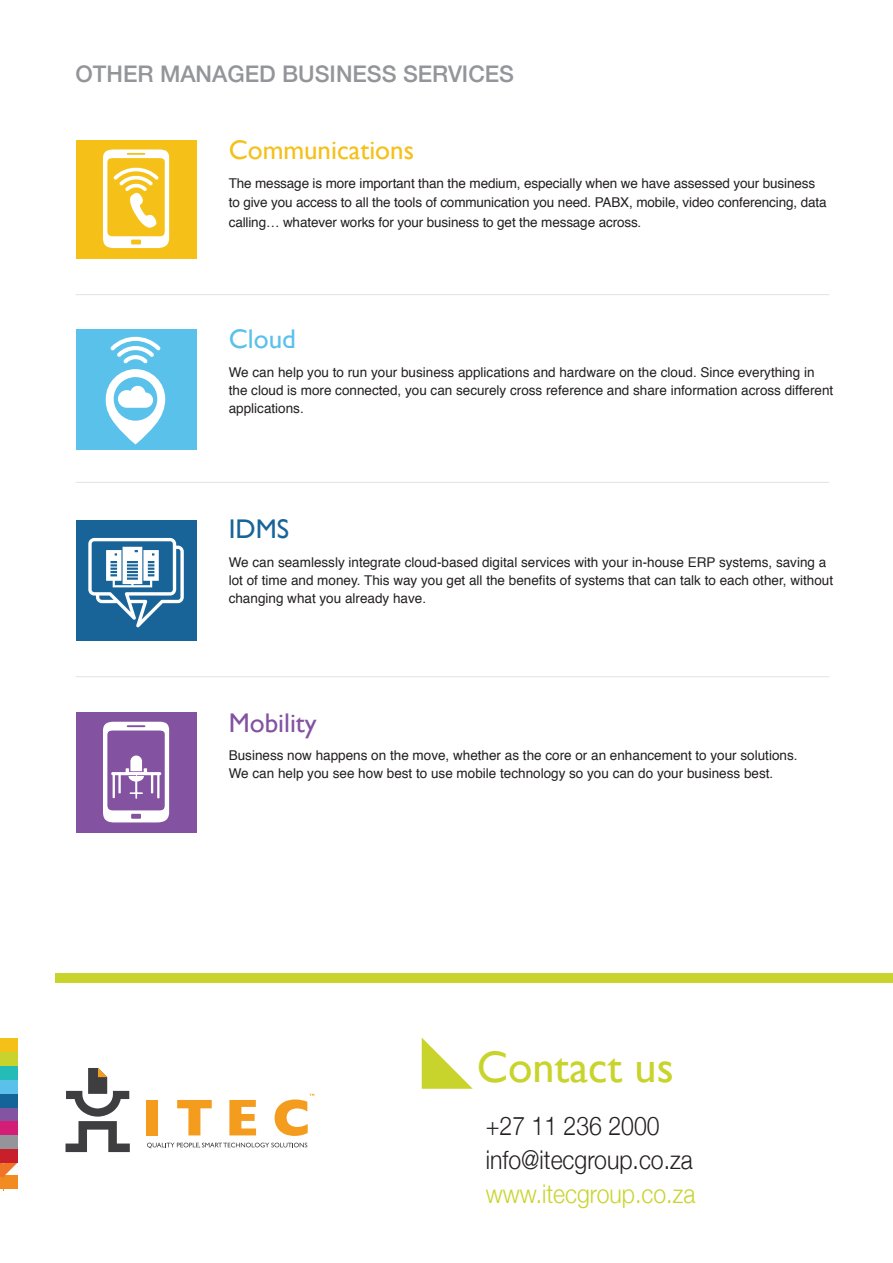
<style>
.page{position:relative;width:893px;height:1263px;background:#fff}
.page>*{position:absolute;margin:0;border:0;box-sizing:border-box;transform-origin:0 0}
.t1{font:44.25px "Gill Sans";color:#c8d42c}
.t2{font:27px "Gill Sans";color:#f5c018}
.t3{font:27px "Gill Sans";color:#8353a1}
.t4{font:27px "Gill Sans";color:#5ac1eb}
.t5{font:27px "Gill Sans";color:#186499}
.t6{font:300 25.8px "Helvetica Neue";color:#231f20;scale:.89 1}
.t7{font:300 25.8px "Helvetica Neue";color:#c8d42c;scale:.89 1}
.t8{font:500 22.95px "Helvetica Neue";color:#94959a}
.Paragraph_Style_2{font:13.5px/18px "Helvetica";color:#231f20}
</style>
<div class="page">
<div style="left:76px;top:329px;width:121px;height:121px;background:#5ac1eb"></div>
<svg style="left:106px;top:369px;width:59px;height:75px"></svg>
<svg style="left:110px;top:336px;width:51px;height:27px"></svg>
<div style="left:76px;top:520px;width:121px;height:121px;background:#186499"></div>
<svg style="left:88px;top:538px;width:96px;height:89px"></svg>
<div style="left:76px;top:712px;width:121px;height:121px;background:#8353a1"></div>
<svg style="left:103px;top:722px;width:66px;height:100px"></svg>
<div style="left:56px;top:973px;width:837px;height:10px;background:#c8d42c"></div>
<svg style="left:422px;top:1038px;width:51px;height:51px"></svg>
<hr style="left:76px;top:294px;width:753px;height:1px;background:#e4e3e4">
<hr style="left:76px;top:482px;width:753px;height:1px;background:#e4e3e4">
<hr style="left:76px;top:676px;width:753px;height:1px;background:#e4e3e4">
<div style="left:146px;top:1100px;width:12px;height:35px;background:#f39c1e"></div>
<svg style="left:177px;top:1100px;width:35px;height:35px"></svg>
<svg style="left:229px;top:1100px;width:27px;height:35px"></svg>
<svg style="left:275px;top:1094px;width:39px;height:42px"></svg>
<svg style="left:66px;top:1068px;width:64px;height:84px"></svg>
<svg style="left:147px;top:1143px;width:160px;height:5px"></svg>
<div style="left:0;top:1135px;width:17px;height:14px;background:#94959a"></div>
<div style="left:0;top:1107px;width:17px;height:14px;background:#8254a2"></div>
<div style="left:0;top:1080px;width:17px;height:14px;background:#5ac1ea"></div>
<div style="left:0;top:1149px;width:17px;height:14px;background:#c8202a"></div>
<div style="left:0;top:1121px;width:17px;height:14px;background:#d31d77"></div>
<div style="left:0;top:1094px;width:17px;height:13px;background:#156499"></div>
<div style="left:0;top:1066px;width:17px;height:14px;background:#25bcb7"></div>
<div style="left:0;top:1038px;width:17px;height:14px;background:#f5c018"></div>
<div style="left:0;top:1052px;width:17px;height:14px;background:#c8d42c"></div>
<svg style="left:0;top:1163px;width:17px;height:27px"></svg>
<div style="left:76px;top:140px;width:121px;height:118px;background:#f5c119"></div>
<svg style="left:103px;top:149px;width:66px;height:99px"></svg>
<p class="t8" style="left:76px;top:55px;width:440px">OTHER MANAGED BUSINESS SERVICES</p>
<p class="t2" style="left:229px;top:134px;width:187px">Communications</p>
<p class="Paragraph_Style_2" style="left:229px;top:173px;width:599px;line-height:19.5px">The message is more important than the medium, especially when we have assessed your business to give you access to all the tools of communication you need. PABX, mobile, video conferencing, data calling… whatever works for your business to get the message across.</p>
<p class="t4" style="left:229px;top:323px;width:69px">Cloud</p>
<p class="Paragraph_Style_2" style="left:229px;top:363px;width:606px">We can help you to run your business applications and hardware on the cloud. Since everything in the cloud is more connected, you can securely cross reference and share information across different applications.</p>
<p class="t5" style="left:229px;top:513px;width:62px">IDMS</p>
<p class="Paragraph_Style_2" style="left:229px;top:554px;width:606px">We can seamlessly integrate cloud-based digital services with your in-house ERP systems, saving a lot of time and money. This way you get all the benefits of systems that can talk to each other, without changing what you already have.</p>
<p class="t3" style="left:229px;top:707px;width:90px">Mobility</p>
<p class="Paragraph_Style_2" style="left:229px;top:747px;width:570px">Business now happens on the move, whether as the core or an enhancement to your solutions.</p>
<p class="Paragraph_Style_2" style="left:229px;top:765px;width:546px">We can help you see how best to use mobile technology so you can do your business best.</p>
<p class="t1" style="left:477px;top:1041px;width:198px">Contact us</p>
<p class="t6" style="left:486px;top:1104px;width:197px">+27 11 236 2000</p>
<p class="t6" style="left:486px;top:1139px;width:234px">info@itecgroup.co.za</p>
<p class="t7" style="left:486px;top:1173px;width:237px">www.itecgroup.co.za</p>
</div>
